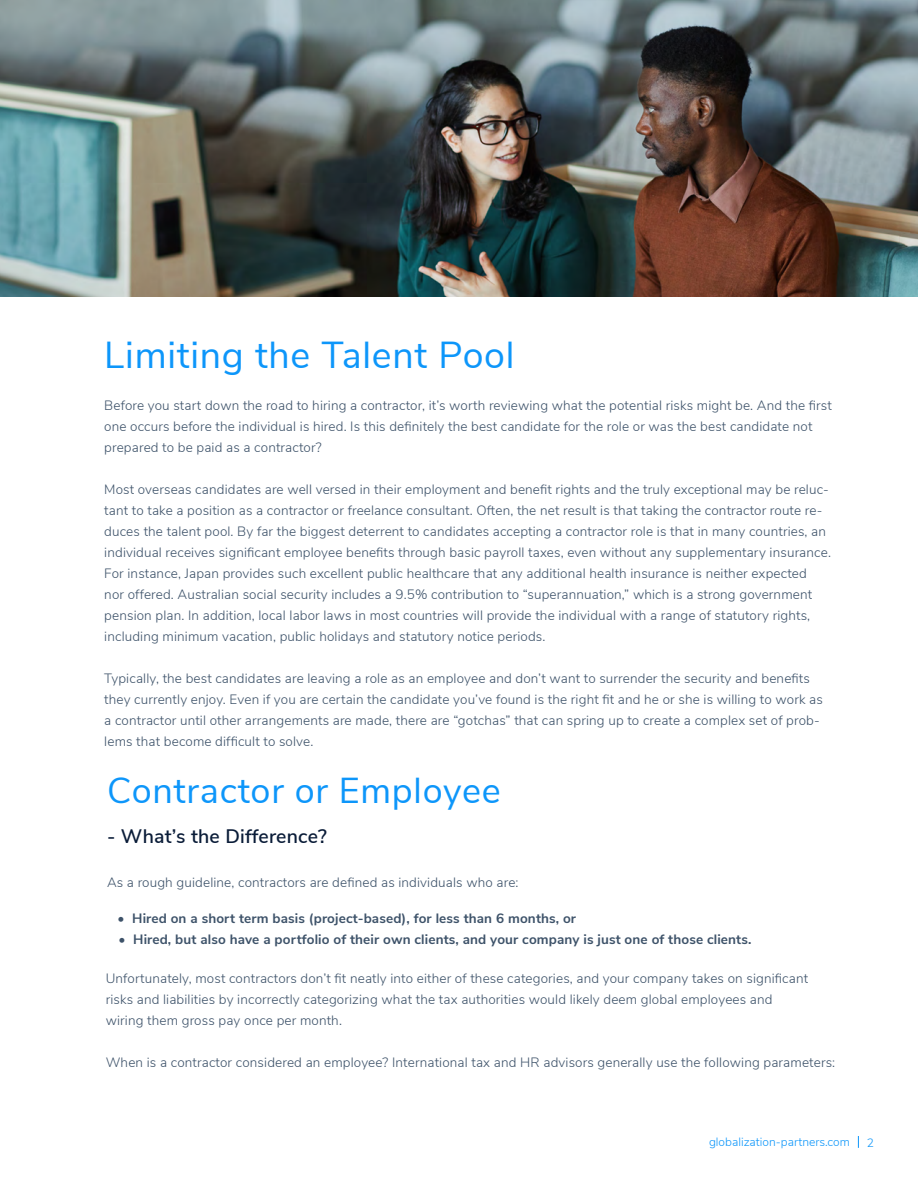
<style>
.page{position:relative;width:918px;height:1188px;background:#fff}
.page>*{position:absolute;margin:0;border:0;box-sizing:border-box;transform-origin:0 0}
.t1{font:37.5px "Nunito Sans";letter-spacing:.02em;color:#0d96fa}
.t2{font:36px "Nunito Sans";letter-spacing:.02em;color:#0d96fa}
.t3{font:600 19.5px "Nunito Sans";letter-spacing:.01em;color:#0a1c38}
.t4{font:300 13.5px/21px "Nunito Sans";letter-spacing:.01em;color:#3d5269}
.t5{font:700 13.5px "Nunito Sans";letter-spacing:.01em;color:#3d5269}
.t6{font:300 12px "Nunito Sans";color:#0d96fa}
.s1{font-weight:300}
</style>
<div class="page">
<svg style="left:858px;top:1136px;width:1px;height:12px"></svg>
<img style="left:0;top:0;width:918px;height:297px">
<h1 class="t1" style="left:104px;top:328px;width:412px">Limiting the Talent Pool</h1>
<p class="t4" style="left:104px;top:394px;width:729px">Before you start down the road to hiring a contractor, it’s worth reviewing what the potential risks might be. And the first one occurs before the individual is hired. Is this definitely the best candidate for the role or was the best candidate not prepared to be paid as a contractor?</p>
<p class="t4" style="left:104px;top:478px;width:728px">Most overseas candidates are well versed in their employment and benefit rights and the truly exceptional may be reluc&shy;tant to take a position as a contractor or freelance consultant. Often, the net result is that taking the contractor route re&shy;duces the talent pool. By far the biggest deterrent to candidates accepting a contractor role is that in many countries, an individual receives significant employee benefits through basic payroll taxes, even without any supplementary insurance.<br>For instance, Japan provides such excellent public healthcare that any additional health insurance is neither expected<br>nor offered. Australian social security includes a 9.5% contribution to “superannuation,” which is a strong government pension plan. In addition, local labor laws in most countries will provide the individual with a range of statutory rights, including minimum vacation, public holidays and statutory notice periods.</p>
<p class="t4" style="left:104px;top:667px;width:720px">Typically, the best candidates are leaving a role as an employee and don’t want to surrender the security and benefits they currently enjoy. Even if you are certain the candidate you’ve found is the right fit and he or she is willing to work as a contractor until other arrangements are made, there are “gotchas” that can spring up to create a complex set of prob&shy;lems that become difficult to solve.</p>
<h2 class="t2" style="left:107px;top:764px;width:395px">Contractor or Employee</h2>
<h3 class="t3" style="left:107px;top:822px;width:221px">- What’s the Difference?</h3>
<p class="t4" style="left:107px;top:871px;width:413px">As a rough guideline, contractors are defined as individuals who are:</p>
<p class="t5" style="left:118px;top:908px;width:460px"><span class="s1">•</span> Hired on a short term basis (project-based), for less than 6 months, or</p>
<p class="t5" style="left:118px;top:929px;width:634px">• Hired, but also have a portfolio of their own clients, and your company is just one of those clients.</p>
<p class="t4" style="left:106px;top:967px;width:704px">Unfortunately, most contractors don’t fit neatly into either of these categories, and your company takes on significant risks and liabilities by incorrectly categorizing what the tax authorities would likely deem global employees and wiring them gross pay once per month.</p>
<p class="t4" style="left:106px;top:1051px;width:731px">When is a contractor considered an employee? International tax and HR advisors generally use the following parameters:</p>
<p class="t6" style="left:709px;top:1133px;width:142px">globalization-partners.com</p>
<p class="t6" style="left:867px;top:1134px;width:9px">2</p>
</div>
